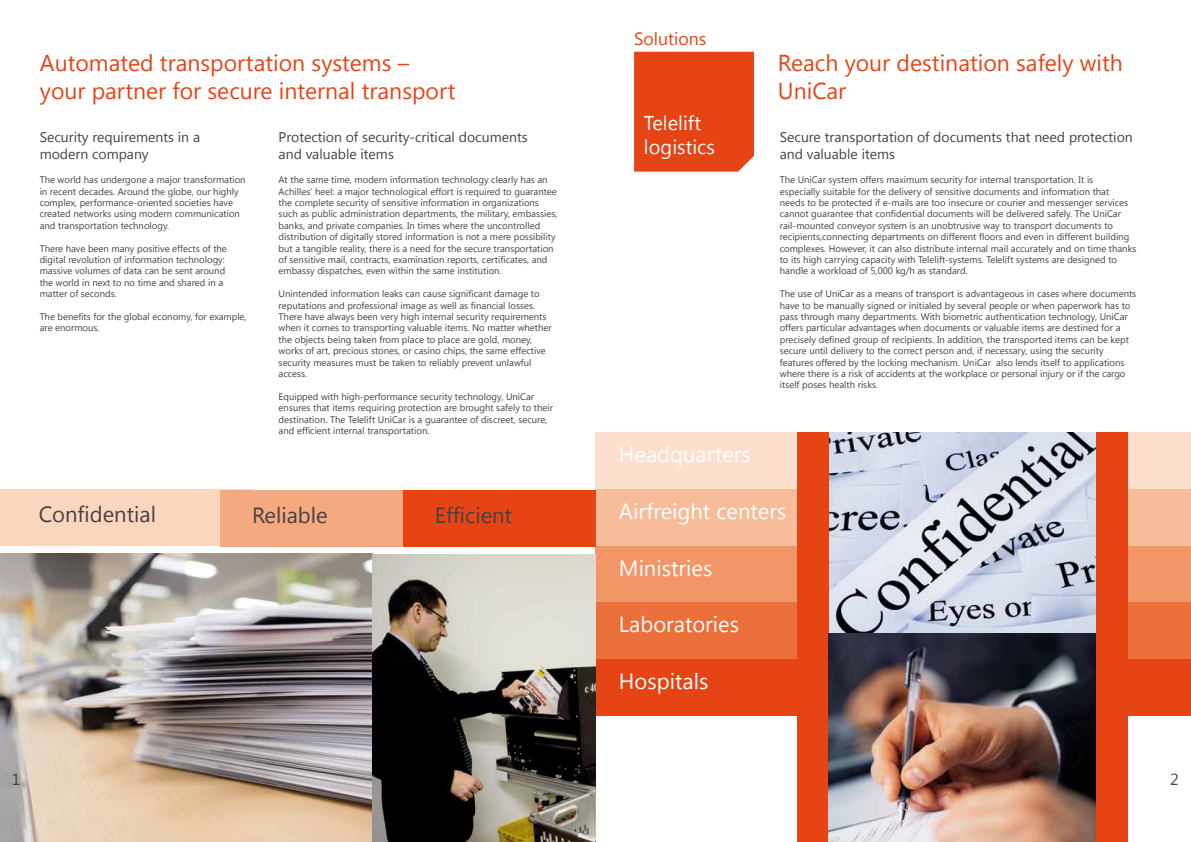
<style>
.page{position:relative;width:1191px;height:842px;background:#fff}
.page>*{position:absolute;margin:0;border:0;box-sizing:border-box;transform-origin:0 0}
.t1{font:23px/27.6px "Segoe UI";color:#e64415}
.t2{font:22px "Segoe UI";color:#fff}
.t3{font:22px "Segoe UI";color:#464142}
.t4{font:20px/24px "Segoe UI";color:#fff}
.t5{font:17.7px "Segoe UI";color:#e64415}
.t6{font:16px "Segoe UI";color:#464142}
.t7{font:14px/16.8px "Segoe UI";color:#464142}
.t8{font:9.5px/11.4px "Segoe UI";color:#464142}
</style>
<div class="page">
<img style="left:0;top:554px;width:595px;height:288px">
<div style="left:0;top:489px;width:253px;height:57px;background:#fbd6bf"></div>
<div style="left:220px;top:490px;width:205px;height:56px;background:#f5a97f"></div>
<div style="left:634px;top:52px;width:120px;height:120px;background:#e64415"></div>
<div style="left:595px;top:432px;width:596px;height:57px;background:#fcdfcc"></div>
<div style="left:595px;top:546px;width:596px;height:56px;background:#f29667"></div>
<div style="left:595px;top:602px;width:596px;height:57px;background:#eb6f3a"></div>
<div style="left:595px;top:489px;width:596px;height:57px;background:#f7bc99"></div>
<div style="left:595px;top:659px;width:596px;height:57px;background:#e64415"></div>
<img style="left:828px;top:432px;width:268px;height:410px">
<div style="left:797px;top:432px;width:31px;height:410px;background:#e64415"></div>
<div style="left:403px;top:490px;width:192px;height:56px;background:#e64415"></div>
<div style="left:1096px;top:432px;width:31px;height:410px;background:#e64415"></div>
<h1 class="t1" style="left:40px;top:48px;width:417px">Automated transportation systems – your partner for secure internal transport</h1>
<h3 class="t7" style="left:40px;top:128px;width:162px">Security requirements in a modern company</h3>
<p class="t8" style="left:40px;top:174px;width:207px">The world has undergone a major transformation in recent decades. Around the globe, our highly complex, performance-oriented societies have created networks using modern communication and transportation technology.</p>
<p class="t8" style="left:40px;top:242px;width:189px">There have been many positive effects of the digital revolution of information technology: massive volumes of data can be sent around the world in next to no time and shared in a matter of seconds.</p>
<p class="t8" style="left:40px;top:311px;width:208px">The benefits for the global economy, for example, are enormous.</p>
<h3 class="t7" style="left:279px;top:128px;width:250px">Protection of security-critical documents and valuable items</h3>
<p class="t8" style="left:279px;top:174px;width:280px">At the same time, modern information technology clearly has an Achilles’ heel: a major technological effort is required to guarantee the complete security of sensitive information in organizations such as public administration departments, the military, embassies, banks, and private companies. In times where the uncontrolled distribution of digitally stored information is not a mere possibility but a tangible reality, there is a need for the secure transportation of sensitive mail, contracts, examination reports, certificates, and embassy dispatches, even within the same institution.</p>
<p class="t8" style="left:279px;top:288px;width:275px">Unintended information leaks can cause significant damage to reputations and professional image as well as financial losses.<br>There have always been very high internal security requirements when it comes to transporting valuable items. No matter whether the objects being taken from place to place are gold, money, works of art, precious stones, or casino chips, the same effective security measures must be taken to reliably prevent unlawful access.</p>
<p class="t8" style="left:279px;top:390px;width:276px">Equipped with high-performance security technology, UniCar ensures that items requiring protection are brought safely to their destination. The Telelift UniCar is a guarantee of discreet, secure, and efficient internal transportation.</p>
<h2 class="t3" style="left:39px;top:499px;width:119px">Confidential</h2>
<h2 class="t3" style="left:252px;top:499px;width:77px">Reliable</h2>
<h2 class="t3" style="left:435px;top:499px;width:79px">Efficient</h2>
<h3 class="t5" style="left:634px;top:26px;width:74px">Solutions</h3>
<h3 class="t4" style="left:644px;top:110px;width:73px">Telelift logistics</h3>
<h2 class="t2" style="left:619px;top:439px;width:134px">Headquarters</h2>
<h1 class="t1" style="left:778px;top:48px;width:346px">Reach your destination safely with<br>UniCar</h1>
<h3 class="t7" style="left:780px;top:128px;width:354px">Secure transportation of documents that need protection and valuable items</h3>
<p class="t8" style="left:780px;top:174px;width:358px">The UniCar system offers maximum security for internal transportation. It is<br>especially suitable for the delivery of sensitive documents and information that needs to be protected if e-mails are too insecure or courier and messenger services cannot guarantee that confidential documents will be delivered safely. The UniCar rail-mounted conveyor system is an unobtrusive way to transport documents to recipients,connecting departments on different floors and even in different building complexes. However, it can also distribute internal mail accurately and on time thanks to its high carrying capacity with Telelift-systems. Telelift systems are designed to handle a workload of 5,000 kg/h as standard.</p>
<p class="t8" style="left:780px;top:288px;width:358px">The use of UniCar as a means of transport is advantageous in cases where documents have to be manually signed or initialed by several people or when paperwork has to pass through many departments. With biometric authentication technology, UniCar offers particular advantages when documents or valuable items are destined for a precisely defined group of recipients. In addition, the transported items can be kept secure until delivery to the correct person and, if necessary, using the security features offered by the locking mechanism. UniCar also lends itself to applications where there is a risk of accidents at the workplace or personal injury or if the cargo itself poses health risks.</p>
<h2 class="t2" style="left:619px;top:496px;width:169px">Airfreight centers</h2>
<h2 class="t2" style="left:619px;top:552px;width:95px">Ministries</h2>
<h2 class="t2" style="left:619px;top:609px;width:122px">Laboratories</h2>
<h2 class="t2" style="left:619px;top:666px;width:91px">Hospitals</h2>
<h3 class="t6" style="left:12px;top:769px;width:10px">1</h3>
<h3 class="t6" style="left:1170px;top:768px;width:10px">2</h3>
</div>
